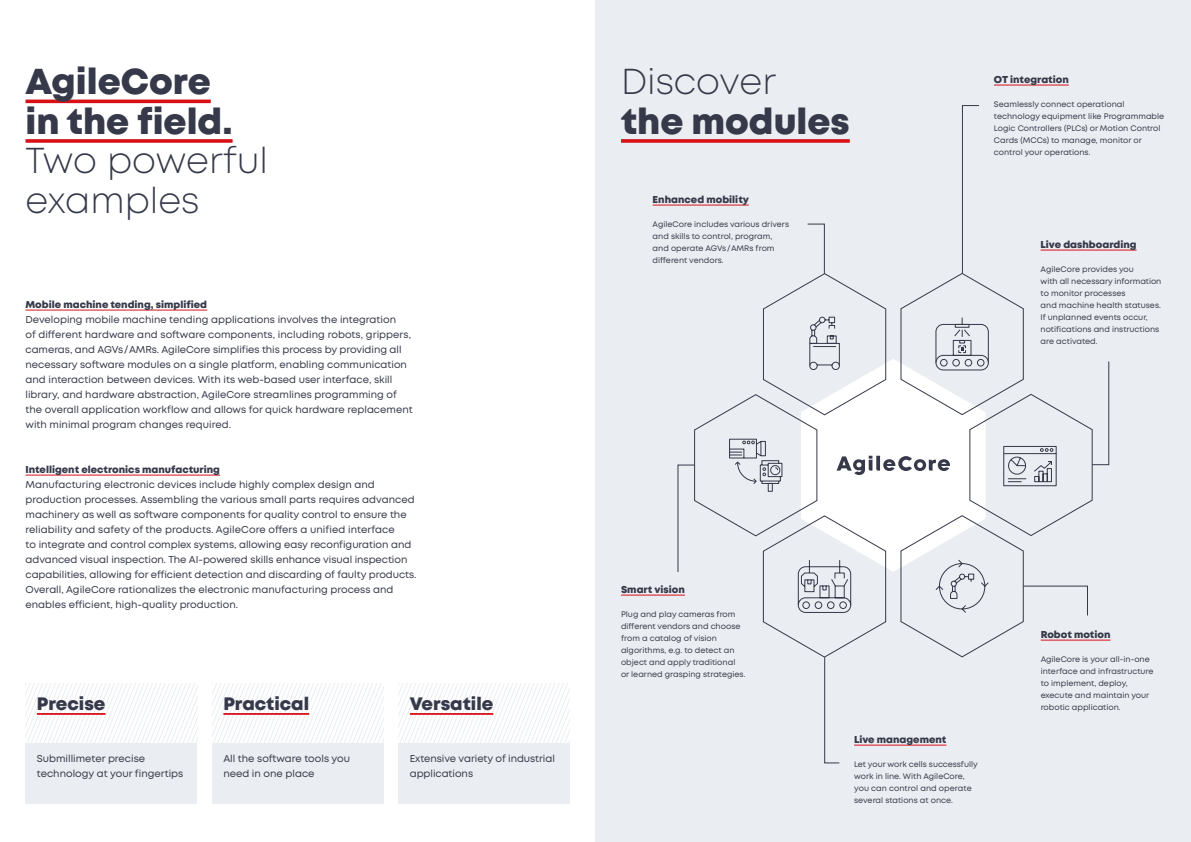
<style>
.page{position:relative;width:1191px;height:842px;background:#fff}
.page>*{position:absolute;margin:0;border:0;box-sizing:border-box;transform-origin:0 0}
.t1{font:800 36px/39.6px "Mont";color:#353949}
.t2{font:300 36px/39.6px "Mont";color:#353949}
.t3{font:800 18px "Mont";color:#353949}
.t4{font:10px/15px "Mont";color:#353949}
.t5{font:800 10px "Mont";color:#353949}
.t6{font:8px/12px "Mont";color:#353949}
</style>
<div class="page">
<hr style="left:26px;top:100px;width:185px;height:3px;background:#d71117">
<svg style="left:26px;top:139px;width:207px;height:4px"></svg>
<svg style="left:26px;top:683px;width:171px;height:60px"></svg>
<svg style="left:212px;top:683px;width:171px;height:60px"></svg>
<svg style="left:398px;top:683px;width:172px;height:60px"></svg>
<hr style="left:37px;top:713px;width:68px;height:2px;background:#d71117">
<hr style="left:223px;top:713px;width:86px;height:2px;background:#d71117">
<hr style="left:410px;top:713px;width:83px;height:2px;background:#d71117">
<div style="left:26px;top:743px;width:171px;height:60px;background:#eaedf1"></div>
<div style="left:212px;top:743px;width:171px;height:60px;background:#eaedf1"></div>
<div style="left:398px;top:743px;width:172px;height:60px;background:#eaedf1"></div>
<div style="left:595px;top:0;width:596px;height:842px;background:#eaedf1"></div>
<hr style="left:26px;top:310px;width:181px;height:1px;background:#d71117">
<hr style="left:26px;top:475px;width:194px;height:1px;background:#d71117">
<svg style="left:621px;top:139px;width:56px;height:4px"></svg>
<hr style="left:994px;top:85px;width:74px;height:1px;background:#d71117">
<hr style="left:652px;top:205px;width:97px;height:1px;background:#d71117">
<hr style="left:1040px;top:640px;width:70px;height:1px;background:#d71117">
<hr style="left:1040px;top:250px;width:96px;height:1px;background:#d71117">
<hr style="left:621px;top:595px;width:64px;height:1px;background:#d71117">
<svg style="left:677px;top:105px;width:432px;height:658px"></svg>
<h1 class="t1" style="left:26px;top:62px;width:208px">AgileCore in the field.</h1>
<h1 class="t2" style="left:26px;top:141px;width:244px">Two powerful examples</h1>
<p class="t5" style="left:26px;top:298px;width:183px">Mobile machine tending, simplified</p>
<p class="t4" style="left:26px;top:312px;width:389px">Developing mobile machine tending applications involves the integration<br>of different hardware and software components, including robots, grippers, cameras, and AGVs/AMRs. AgileCore simplifies this process by providing all necessary software modules on a single platform, enabling communication and interaction between devices. With its web-based user interface, skill library, and hardware abstraction, AgileCore streamlines programming of the overall application workflow and allows for quick hardware replacement with minimal program changes required.</p>
<p class="t5" style="left:26px;top:463px;width:196px">Intelligent electronics manufacturing</p>
<p class="t4" style="left:26px;top:477px;width:392px">Manufacturing electronic devices include highly complex design and production processes. Assembling the various small parts requires advanced machinery as well as software components for quality control to ensure the reliability and safety of the products. AgileCore offers a unified interface<br>to integrate and control complex systems, allowing easy reconfiguration and advanced visual inspection. The AI-powered skills enhance visual inspection capabilities, allowing for efficient detection and discarding of faulty products.<br>Overall, AgileCore rationalizes the electronic manufacturing process and enables efficient, high-quality production.</p>
<h2 class="t3" style="left:37px;top:692px;width:70px">Precise</h2>
<h2 class="t3" style="left:223px;top:692px;width:87px">Practical</h2>
<h2 class="t3" style="left:410px;top:692px;width:85px">Versatile</h2>
<p class="t4" style="left:37px;top:751px;width:148px">Submillimeter precise technology at your fingertips</p>
<p class="t4" style="left:223px;top:751px;width:128px">All the software tools you need in one place</p>
<p class="t4" style="left:410px;top:751px;width:147px">Extensive variety of industrial applications</p>
<h1 class="t2" style="left:621px;top:62px;width:157px">Discover</h1>
<h1 class="t1" style="left:621px;top:102px;width:230px">the modules</h1>
<p class="t5" style="left:652px;top:193px;width:98px">Enhanced mobility</p>
<p class="t6" style="left:652px;top:218px;width:138px">AgileCore includes various drivers and skills to control, program, and operate AGVs/AMRs from different vendors.</p>
<p class="t5" style="left:994px;top:73px;width:76px">OT integration</p>
<p class="t6" style="left:994px;top:98px;width:172px">Seamlessly connect operational technology equipment like Programmable Logic Controllers (PLCs) or Motion Control Cards (MCCs) to manage, monitor or control your operations.</p>
<p class="t5" style="left:1040px;top:238px;width:97px">Live dashboarding</p>
<p class="t6" style="left:1040px;top:263px;width:122px">AgileCore provides you<br>with all necessary information to monitor processes<br>and machine health statuses.<br>If unplanned events occur, notifications and instructions are activated.</p>
<p class="t5" style="left:621px;top:583px;width:65px">Smart vision</p>
<p class="t6" style="left:621px;top:608px;width:126px">Plug and play cameras from different vendors and choose from a catalog of vision algorithms, e.g. to detect an object and apply traditional or learned grasping strategies.</p>
<p class="t5" style="left:854px;top:733px;width:94px">Live management</p>
<p class="t6" style="left:854px;top:758px;width:125px">Let your work cells successfully work in line. With AgileCore, you can control and operate several stations at once.</p>
<p class="t5" style="left:1040px;top:628px;width:71px">Robot motion</p>
<p class="t6" style="left:1040px;top:653px;width:114px">AgileCore is your all-in-one interface and infrastructure to implement, deploy, execute and maintain your robotic application.</p>
</div>
